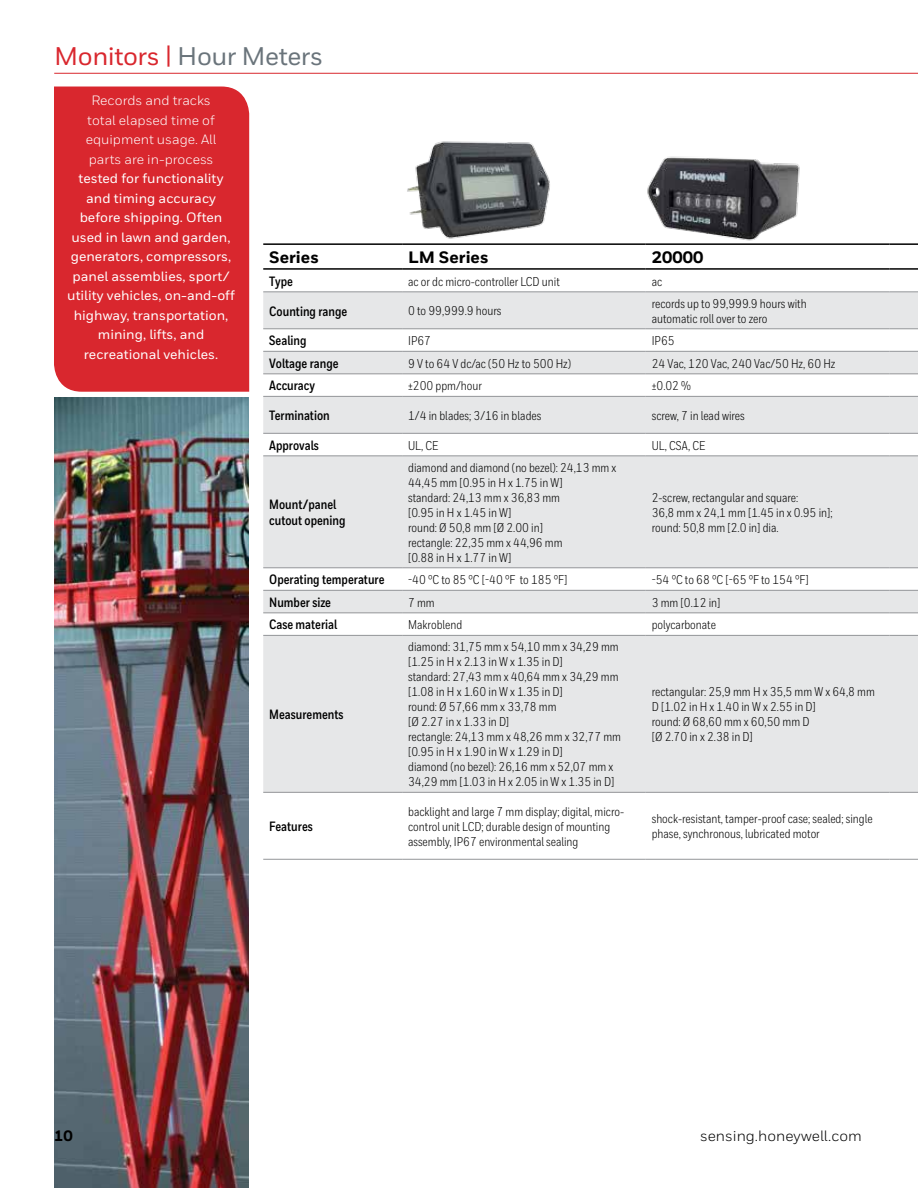
<style>
.page{position:relative;width:918px;height:1188px;background:#fff}
.page>*{position:absolute;margin:0;border:0;box-sizing:border-box;transform-origin:0 0}
.t1{font:500 25.5px "Honeywell Sans";letter-spacing:-.02em;color:#6a747b}
.t2{font:800 16.5px "Honeywell Sans";color:#000}
.t3{font:15px "Honeywell Sans";color:#000}
.t4{font:800 15px "Honeywell Sans";color:#000}
.t5{font:500 13.5px/19.5px "Honeywell Sans";color:#fff;text-align:center}
.t6{font:700 13.5px/16.5px "Honeywell Cond";color:#000}
.t7{font:13.5px/19.5px "Honeywell Sans";color:#fff;text-align:center}
.t8{font:12.75px/15px "Honeywell Cond";color:#000}
.s1{color:#d9272e}
</style>
<div class="page">
<div style="left:54px;top:86px;width:196px;height:306px;background:#d9272e"></div>
<img style="left:407px;top:141px;width:143px;height:98px">
<svg style="left:263px;top:292px;width:655px;height:500px;fill:#e6e7e8"></svg>
<hr style="left:263px;top:291px;width:139px;height:1px;background:#939598">
<hr style="left:402px;top:291px;width:244px;height:1px;background:#939598">
<hr style="left:646px;top:291px;width:243px;height:1px;background:#939598">
<svg style="left:889px;top:291px;width:29px;height:1px"></svg>
<hr style="left:263px;top:328px;width:139px;height:1px;background:#939598">
<hr style="left:402px;top:328px;width:244px;height:1px;background:#939598">
<hr style="left:646px;top:328px;width:243px;height:1px;background:#939598">
<svg style="left:889px;top:328px;width:29px;height:1px"></svg>
<hr style="left:263px;top:351px;width:139px;height:1px;background:#939598">
<hr style="left:402px;top:351px;width:244px;height:1px;background:#939598">
<hr style="left:646px;top:351px;width:243px;height:1px;background:#939598">
<svg style="left:889px;top:351px;width:29px;height:1px"></svg>
<hr style="left:263px;top:373px;width:139px;height:1px;background:#939598">
<hr style="left:402px;top:373px;width:244px;height:1px;background:#939598">
<hr style="left:646px;top:373px;width:243px;height:1px;background:#939598">
<svg style="left:889px;top:373px;width:29px;height:1px"></svg>
<hr style="left:263px;top:396px;width:139px;height:1px;background:#939598">
<hr style="left:402px;top:396px;width:244px;height:1px;background:#939598">
<hr style="left:646px;top:396px;width:243px;height:1px;background:#939598">
<svg style="left:889px;top:396px;width:29px;height:1px"></svg>
<hr style="left:263px;top:433px;width:139px;height:1px;background:#939598">
<hr style="left:402px;top:433px;width:244px;height:1px;background:#939598">
<hr style="left:646px;top:433px;width:243px;height:1px;background:#939598">
<svg style="left:889px;top:433px;width:29px;height:1px"></svg>
<hr style="left:263px;top:455px;width:139px;height:1px;background:#939598">
<hr style="left:402px;top:455px;width:244px;height:1px;background:#939598">
<hr style="left:646px;top:455px;width:243px;height:1px;background:#939598">
<svg style="left:889px;top:455px;width:29px;height:1px"></svg>
<hr style="left:263px;top:567px;width:139px;height:1px;background:#939598">
<hr style="left:402px;top:567px;width:244px;height:1px;background:#939598">
<hr style="left:646px;top:567px;width:243px;height:1px;background:#939598">
<svg style="left:889px;top:567px;width:29px;height:1px"></svg>
<hr style="left:263px;top:590px;width:139px;height:1px;background:#939598">
<hr style="left:402px;top:590px;width:244px;height:1px;background:#939598">
<hr style="left:646px;top:590px;width:243px;height:1px;background:#939598">
<svg style="left:889px;top:590px;width:29px;height:1px"></svg>
<hr style="left:263px;top:612px;width:139px;height:1px;background:#939598">
<hr style="left:402px;top:612px;width:244px;height:1px;background:#939598">
<hr style="left:646px;top:612px;width:243px;height:1px;background:#939598">
<svg style="left:889px;top:612px;width:29px;height:1px"></svg>
<hr style="left:263px;top:635px;width:139px;height:1px;background:#939598">
<hr style="left:402px;top:635px;width:244px;height:1px;background:#939598">
<hr style="left:646px;top:635px;width:243px;height:1px;background:#939598">
<svg style="left:889px;top:635px;width:29px;height:1px"></svg>
<hr style="left:263px;top:792px;width:139px;height:1px;background:#939598">
<hr style="left:402px;top:792px;width:244px;height:1px;background:#939598">
<hr style="left:646px;top:792px;width:243px;height:1px;background:#939598">
<svg style="left:889px;top:792px;width:29px;height:1px"></svg>
<hr style="left:263px;top:859px;width:139px;height:1px;background:#939598">
<hr style="left:402px;top:859px;width:244px;height:1px;background:#939598">
<hr style="left:646px;top:859px;width:243px;height:1px;background:#939598">
<svg style="left:889px;top:859px;width:29px;height:1px"></svg>
<hr style="left:263px;top:243px;width:139px;height:2px;background:#000">
<hr style="left:402px;top:243px;width:244px;height:2px;background:#000">
<hr style="left:646px;top:243px;width:243px;height:2px;background:#000">
<hr style="left:889px;top:243px;width:29px;height:2px;background:#000">
<hr style="left:263px;top:268px;width:139px;height:2px;background:#000">
<hr style="left:402px;top:268px;width:244px;height:2px;background:#000">
<hr style="left:646px;top:268px;width:243px;height:2px;background:#000">
<hr style="left:889px;top:268px;width:29px;height:2px;background:#000">
<img style="left:55px;top:398px;width:193px;height:790px">
<img style="left:642px;top:156px;width:165px;height:89px">
<hr style="left:54px;top:73px;width:864px;height:1px;background:#d9272e">
<h1 class="t1" style="left:54px;top:41px;width:270px"><span class="s1">Monitors |</span> Hour Meters</h1>
<p class="t7" style="left:86px;top:91px;width:132px">Records and tracks total elapsed time of equipment usage. All parts are in-process</p>
<p class="t5" style="left:67px;top:169px;width:169px">tested for functionality and timing accuracy before shipping. Often used in lawn and garden, generators, compressors, panel assemblies, sport/ utility vehicles, on-and-off highway, transportation, mining, lifts, and recreational vehicles.</p>
<p class="t2" style="left:269px;top:247px;width:51px">Series</p>
<p class="t2" style="left:408px;top:247px;width:82px">LM Series</p>
<p class="t2" style="left:652px;top:247px;width:53px">20000</p>
<p class="t6" style="left:269px;top:273px;width:25px">Type</p>
<p class="t8" style="left:408px;top:274px;width:153px">ac or dc micro-controller LCD unit</p>
<p class="t8" style="left:652px;top:274px;width:12px">ac</p>
<p class="t6" style="left:269px;top:303px;width:80px">Counting range</p>
<p class="t8" style="left:408px;top:303px;width:95px">0 to 99,999.9 hours</p>
<p class="t8" style="left:652px;top:296px;width:156px">records up to 99,999.9 hours with automatic roll over to zero</p>
<p class="t6" style="left:269px;top:333px;width:39px">Sealing</p>
<p class="t8" style="left:408px;top:333px;width:24px">IP67</p>
<p class="t8" style="left:652px;top:333px;width:24px">IP65</p>
<p class="t6" style="left:269px;top:355px;width:71px">Voltage range</p>
<p class="t8" style="left:408px;top:356px;width:165px">9 V to 64 V dc/ac (50 Hz to 500 Hz)</p>
<p class="t8" style="left:652px;top:356px;width:185px">24 Vac, 120 Vac, 240 Vac/50 Hz, 60 Hz</p>
<p class="t6" style="left:269px;top:378px;width:47px">Accuracy</p>
<p class="t8" style="left:408px;top:378px;width:75px">±200 ppm/hour</p>
<p class="t8" style="left:652px;top:378px;width:41px">±0.02 %</p>
<p class="t6" style="left:269px;top:407px;width:62px">Termination</p>
<p class="t8" style="left:408px;top:408px;width:135px">1/4 in blades; 3/16 in blades</p>
<p class="t8" style="left:652px;top:408px;width:95px">screw, 7 in lead wires</p>
<p class="t6" style="left:269px;top:437px;width:51px">Approvals</p>
<p class="t8" style="left:408px;top:438px;width:32px">UL, CE</p>
<p class="t8" style="left:652px;top:438px;width:55px">UL, CSA, CE</p>
<p class="t6" style="left:269px;top:496px;width:78px">Mount/panel cutout opening</p>
<p class="t8" style="left:408px;top:460px;width:210px">diamond and diamond (no bezel): 24,13 mm x<br>44,45 mm [0.95 in H x 1.75 in W]<br>standard: 24,13 mm x 36,83 mm<br>[0.95 in H x 1.45 in W]<br>round: Ø 50,8 mm [Ø 2.00 in]<br>rectangle: 22,35 mm x 44,96 mm<br>[0.88 in H x 1.77 in W]</p>
<p class="t8" style="left:652px;top:490px;width:182px">2-screw, rectangular and square:<br>36,8 mm x 24,1 mm [1.45 in x 0.95 in]; round: 50,8 mm [2.0 in] dia.</p>
<p class="t6" style="left:269px;top:572px;width:117px">Operating temperature</p>
<p class="t8" style="left:408px;top:572px;width:161px">-40 °C to 85 °C [-40 °F to 185 °F]</p>
<p class="t8" style="left:652px;top:572px;width:159px">-54 °C to 68 °C [-65 °F to 154 °F]</p>
<p class="t6" style="left:269px;top:594px;width:63px">Number size</p>
<p class="t8" style="left:408px;top:595px;width:28px">7 mm</p>
<p class="t8" style="left:652px;top:595px;width:70px">3 mm [0.12 in]</p>
<p class="t6" style="left:269px;top:617px;width:70px">Case material</p>
<p class="t8" style="left:408px;top:617px;width:56px">Makroblend</p>
<p class="t8" style="left:652px;top:617px;width:66px">polycarbonate</p>
<p class="t6" style="left:269px;top:707px;width:76px">Measurements</p>
<p class="t6" style="left:269px;top:818px;width:45px">Features</p>
<p class="t8" style="left:408px;top:639px;width:214px">diamond: 31,75 mm x 54,10 mm x 34,29 mm [1.25 in H x 2.13 in W x 1.35 in D]<br>standard: 27,43 mm x 40,64 mm x 34,29 mm [1.08 in H x 1.60 in W x 1.35 in D]<br>round: Ø 57,66 mm x 33,78 mm<br>[Ø 2.27 in x 1.33 in D]<br>rectangle: 24,13 mm x 48,26 mm x 32,77 mm [0.95 in H x 1.90 in W x 1.29 in D]<br>diamond (no bezel): 26,16 mm x 52,07 mm x<br>34,29 mm [1.03 in H x 2.05 in W x 1.35 in D]</p>
<p class="t8" style="left:652px;top:684px;width:225px">rectangular: 25,9 mm H x 35,5 mm W x 64,8 mm<br>D [1.02 in H x 1.40 in W x 2.55 in D]<br>round: Ø 68,60 mm x 60,50 mm D<br>[Ø 2.70 in x 2.38 in D]</p>
<p class="t8" style="left:408px;top:804px;width:218px">backlight and large 7 mm display; digital, micro&shy;control unit LCD; durable design of mounting assembly, IP67 environmental sealing</p>
<p class="t8" style="left:652px;top:811px;width:222px">shock-resistant, tamper-proof case; sealed; single phase, synchronous, lubricated motor</p>
<p class="t4" style="left:54px;top:1127px;width:20px">10</p>
<p class="t3" style="left:700px;top:1127px;width:163px">sensing.honeywell.com</p>
</div>
